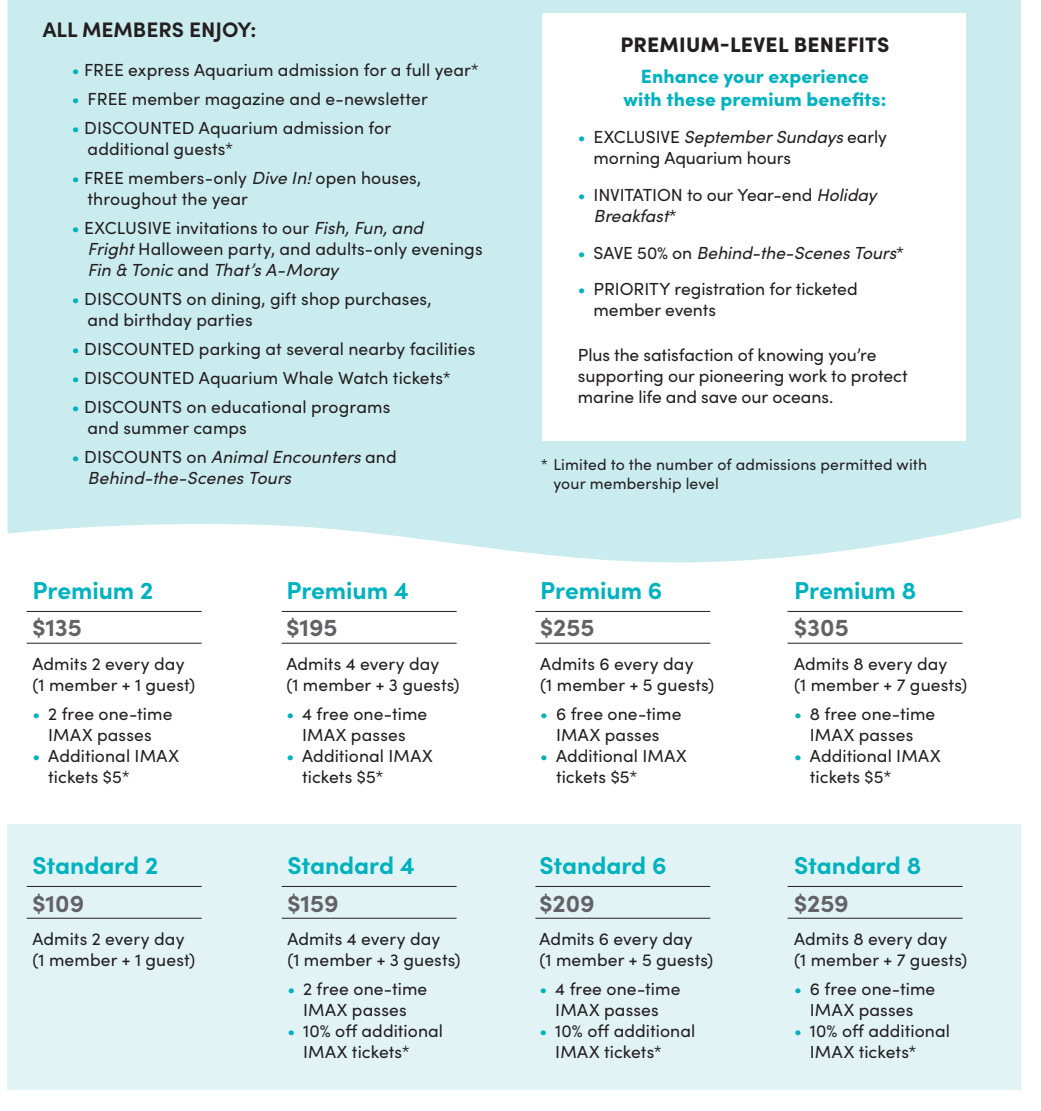
<style>
.page{position:relative;width:1041px;height:1111px;background:#fff}
.page>*{position:absolute;margin:0;border:0;box-sizing:border-box;transform-origin:0 0}
.t1{font:700 24.5px "Sofia Pro";letter-spacing:-.005em;color:#00b2bf}
.t2{font:700 24.5px "Sofia Pro";color:#636366}
.t3{font:900 21px "Sofia Pro";letter-spacing:.01em;color:#231f20}
.t4{font:700 21px "Sofia Pro";color:#231f20}
.t5{font:900 19.25px/23.1px "Sofia Pro";letter-spacing:.005em;color:#00b2bf;text-align:center}
.t6{font:17.5px/21px "Sofia Pro";letter-spacing:.005em;color:#231f20}
.t7{font:italic 17.5px/21px "Sofia Pro";color:#231f20}
.t8{font:15.75px/18.9px "Sofia Pro";letter-spacing:.01em;color:#231f20}
.s1{color:#00b2bf}
.s2{font-style:italic}
.s3{font-style:normal;color:#00b2bf}
.s4{font-style:normal}
</style>
<div class="page">
<div style="left:8px;top:518px;width:1013px;height:571px;background:#e2f3f6"></div>
<div style="left:8px;top:217px;width:1013px;height:606px;background:#fff"></div>
<div style="left:8px;top:0;width:1013px;height:563px;background:#cbecef"></div>
<hr style="left:27px;top:611px;width:175px;height:1px;background:#231f20">
<hr style="left:27px;top:642px;width:175px;height:1px;background:#231f20">
<hr style="left:282px;top:611px;width:174px;height:1px;background:#231f20">
<hr style="left:282px;top:642px;width:174px;height:1px;background:#231f20">
<hr style="left:535px;top:611px;width:175px;height:1px;background:#231f20">
<hr style="left:535px;top:642px;width:175px;height:1px;background:#231f20">
<hr style="left:787px;top:611px;width:175px;height:1px;background:#231f20">
<hr style="left:787px;top:642px;width:175px;height:1px;background:#231f20">
<hr style="left:27px;top:885px;width:175px;height:1px;background:#231f20">
<hr style="left:27px;top:917px;width:175px;height:1px;background:#231f20">
<hr style="left:282px;top:885px;width:174px;height:1px;background:#231f20">
<hr style="left:282px;top:917px;width:174px;height:1px;background:#231f20">
<hr style="left:535px;top:885px;width:175px;height:1px;background:#231f20">
<hr style="left:535px;top:917px;width:175px;height:1px;background:#231f20">
<hr style="left:787px;top:885px;width:175px;height:1px;background:#231f20">
<hr style="left:787px;top:917px;width:175px;height:1px;background:#231f20">
<div style="left:542px;top:13px;width:423px;height:427px;background:#fff"></div>
<p class="t4" style="left:43px;top:13px;width:215px">ALL MEMBERS ENJOY:</p>
<p class="t6" style="left:72px;top:59px;width:408px"><span class="s1">•</span> FREE express Aquarium admission for a full year*</p>
<p class="t6" style="left:72px;top:88px;width:357px"><span class="s1">•</span> FREE member magazine and e-newsletter</p>
<p class="t6" style="left:88px;top:116px;width:305px;text-indent:-16px"><span class="s1">•</span> DISCOUNTED Aquarium admission for additional guests*</p>
<p class="t6" style="left:88px;top:166px;width:335px;text-indent:-16px"><span class="s1">•</span> FREE members-only <span class="s2">Dive In!</span> open houses, throughout the year</p>
<p class="t6" style="left:88px;top:216px;width:396px;text-indent:-16px"><span class="s1">•</span> EXCLUSIVE invitations to our <span class="s2">Fish, Fun, and<br>Fright</span> Halloween party, and adults-only evenings<br><span class="s2">Fin &amp; Tonic</span> and <span class="s2">That’s A-Moray</span></p>
<p class="t6" style="left:88px;top:287px;width:345px;text-indent:-16px"><span class="s1">•</span> DISCOUNTS on dining, gift shop purchases, and birthday parties</p>
<p class="t6" style="left:72px;top:337px;width:405px"><span class="s1">•</span> DISCOUNTED parking at several nearby facilities</p>
<p class="t6" style="left:72px;top:366px;width:380px"><span class="s1">•</span> DISCOUNTED Aquarium Whale Watch tickets*</p>
<p class="t6" style="left:88px;top:395px;width:304px;text-indent:-16px"><span class="s1">•</span> DISCOUNTS on educational programs and summer camps</p>
<p class="t7" style="left:88px;top:445px;width:311px;text-indent:-16px"><span class="s3">•</span> <span class="s4">DISCOUNTS on</span> Animal Encounters <span class="s4">and<br></span>Behind-the-Scenes Tours</p>
<p class="t1" style="left:32px;top:571px;width:122px">Premium 2</p>
<p class="t2" style="left:32px;top:609px;width:51px">$135</p>
<p class="t6" style="left:32px;top:652px;width:153px">Admits 2 every day</p>
<p class="t6" style="left:32px;top:673px;width:164px">(1 member + 1 guest)</p>
<p class="t6" style="left:32px;top:702px;width:141px;text-align:center"><span class="s1">•</span> 2 free one-time<br>IMAX passes</p>
<p class="t6" style="left:48px;top:744px;width:132px;text-indent:-16px"><span class="s1">•</span> Additional IMAX tickets $5*</p>
<p class="t1" style="left:32px;top:846px;width:127px">Standard 2</p>
<p class="t2" style="left:32px;top:883px;width:53px">$109</p>
<p class="t6" style="left:32px;top:927px;width:164px">Admits 2 every day (1 member + 1 guest)</p>
<p class="t1" style="left:286px;top:571px;width:124px">Premium 4</p>
<p class="t2" style="left:286px;top:609px;width:53px">$195</p>
<p class="t6" style="left:286px;top:652px;width:154px">Admits 4 every day</p>
<p class="t6" style="left:286px;top:673px;width:175px">(1 member + 3 guests)</p>
<p class="t6" style="left:286px;top:702px;width:142px;text-align:center"><span class="s1">•</span> 4 free one-time<br>IMAX passes</p>
<p class="t6" style="left:302px;top:744px;width:132px;text-indent:-16px"><span class="s1">•</span> Additional IMAX tickets $5*</p>
<p class="t1" style="left:287px;top:846px;width:129px">Standard 4</p>
<p class="t2" style="left:287px;top:883px;width:53px">$159</p>
<p class="t6" style="left:287px;top:927px;width:154px">Admits 4 every day</p>
<p class="t6" style="left:287px;top:948px;width:175px">(1 member + 3 guests)</p>
<p class="t6" style="left:287px;top:977px;width:141px;text-align:center"><span class="s1">•</span> 2 free one-time<br>IMAX passes</p>
<p class="t6" style="left:303px;top:1019px;width:141px;text-indent:-16px"><span class="s1">•</span> 10% off additional<br>IMAX tickets*</p>
<p class="t3" style="left:620px;top:28px;width:270px">PREMIUM-LEVEL BENEFITS</p>
<p class="t5" style="left:623px;top:63px;width:264px">Enhance your experience with these premium benefits:</p>
<p class="t6" style="left:593px;top:125px;width:295px;text-indent:-16px"><span class="s1">•</span> EXCLUSIVE <span class="s2">September Sundays</span> early morning Aquarium hours</p>
<p class="t6" style="left:593px;top:183px;width:285px;text-indent:-16px"><span class="s1">•</span> INVITATION to our Year-end <span class="s2">Holiday<br>Breakfast</span>*</p>
<p class="t7" style="left:578px;top:241px;width:328px"><span class="s3">•</span> <span class="s4">SAVE 50% on</span> Behind-the-Scenes Tours<span class="s4">*</span></p>
<p class="t6" style="left:593px;top:278px;width:265px;text-indent:-16px"><span class="s1">•</span> PRIORITY registration for ticketed member events</p>
<p class="t6" style="left:578px;top:343px;width:331px">Plus the satisfaction of knowing you’re supporting our pioneering work to protect marine life and save our oceans.</p>
<p class="t8" style="left:553px;top:454px;width:375px;text-indent:-13px">* Limited to the number of admissions permitted with your membership level</p>
<p class="t1" style="left:540px;top:571px;width:124px">Premium 6</p>
<p class="t2" style="left:540px;top:609px;width:56px">$255</p>
<p class="t6" style="left:540px;top:652px;width:155px">Admits 6 every day</p>
<p class="t6" style="left:540px;top:673px;width:175px">(1 member + 5 guests)</p>
<p class="t6" style="left:540px;top:702px;width:143px;text-align:center"><span class="s1">•</span> 6 free one-time<br>IMAX passes</p>
<p class="t6" style="left:556px;top:744px;width:132px;text-indent:-16px"><span class="s1">•</span> Additional IMAX tickets $5*</p>
<p class="t1" style="left:539px;top:846px;width:129px">Standard 6</p>
<p class="t2" style="left:539px;top:883px;width:57px">$209</p>
<p class="t6" style="left:539px;top:927px;width:155px">Admits 6 every day</p>
<p class="t6" style="left:539px;top:948px;width:175px">(1 member + 5 guests)</p>
<p class="t6" style="left:539px;top:977px;width:142px;text-align:center"><span class="s1">•</span> 4 free one-time<br>IMAX passes</p>
<p class="t6" style="left:555px;top:1019px;width:141px;text-indent:-16px"><span class="s1">•</span> 10% off additional<br>IMAX tickets*</p>
<p class="t1" style="left:794px;top:571px;width:124px">Premium 8</p>
<p class="t2" style="left:794px;top:609px;width:56px">$305</p>
<p class="t6" style="left:794px;top:652px;width:155px">Admits 8 every day</p>
<p class="t6" style="left:794px;top:673px;width:174px">(1 member + 7 guests)</p>
<p class="t6" style="left:794px;top:702px;width:143px;text-align:center"><span class="s1">•</span> 8 free one-time<br>IMAX passes</p>
<p class="t6" style="left:810px;top:744px;width:132px;text-indent:-16px"><span class="s1">•</span> Additional IMAX tickets $5*</p>
<p class="t1" style="left:794px;top:846px;width:129px">Standard 8</p>
<p class="t2" style="left:794px;top:883px;width:56px">$259</p>
<p class="t6" style="left:794px;top:927px;width:155px">Admits 8 every day</p>
<p class="t6" style="left:794px;top:948px;width:174px">(1 member + 7 guests)</p>
<p class="t6" style="left:794px;top:977px;width:143px;text-align:center"><span class="s1">•</span> 6 free one-time<br>IMAX passes</p>
<p class="t6" style="left:810px;top:1019px;width:141px;text-indent:-16px"><span class="s1">•</span> 10% off additional<br>IMAX tickets*</p>
</div>
